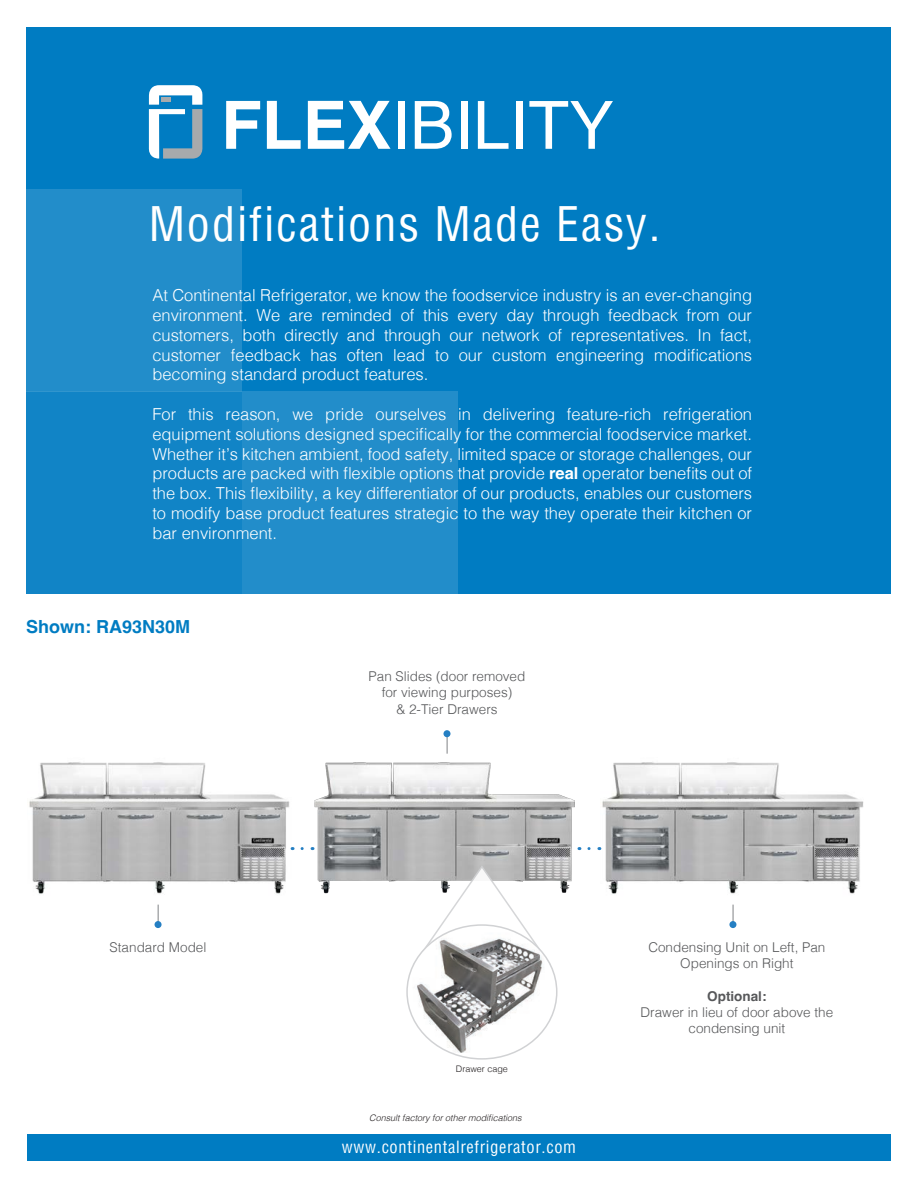
<style>
.page{position:relative;width:918px;height:1188px;background:#fff}
.page>*{position:absolute;margin:0;border:0;box-sizing:border-box;transform-origin:0 0}
.t1{font:66.6px "Helvetica";color:#fff}
.t2{font:condensed 46.5px "Helvetica";letter-spacing:.04em;color:#fff}
.t3{font:700 18px "Helvetica";color:#007cc2}
.t4{font:300 16.5px/19.8px "Helvetica";color:#fff;text-align:justify}
.t5{font:condensed 16.5px "Helvetica";letter-spacing:.04em;color:#fff}
.t6{font:300 13.5px/16.2px "Helvetica";color:#57585a;text-align:center}
.t7{font:700 13.5px "Helvetica";color:#57585a}
.t8{font:italic 300 9px "Helvetica";color:#231f20}
.t9{font:300 9px "Helvetica";color:#231f20}
.s1{font-weight:700}
</style>
<div class="page">
<div style="left:27px;top:1134px;width:864px;height:27px;background:#007cc2"></div>
<div style="left:26px;top:27px;width:864px;height:567px;background:#007cc2"></div>
<img style="left:312px;top:762px;width:270px;height:132px">
<img style="left:601px;top:762px;width:263px;height:132px">
<img style="left:29px;top:762px;width:266px;height:132px">
<svg style="left:302px;top:847px;width:11px;height:3px"></svg>
<svg style="left:589px;top:847px;width:11px;height:3px"></svg>
<svg style="left:158px;top:905px;width:1px;height:16px"></svg>
<div style="left:155px;top:921px;width:7px;height:7px;background:#257fc3;border-radius:50%"></div>
<svg style="left:733px;top:905px;width:1px;height:16px"></svg>
<div style="left:729px;top:921px;width:7px;height:7px;background:#257fc3;border-radius:50%"></div>
<svg style="left:447px;top:737px;width:1px;height:17px"></svg>
<div style="left:443px;top:730px;width:8px;height:7px;background:#257fc3;border-radius:50%"></div>
<div style="left:26px;top:189px;width:216px;height:202px;background:#228dca"></div>
<div style="left:26px;top:392px;width:216px;height:202px;background:#1184c6"></div>
<div style="left:242px;top:392px;width:216px;height:202px;background:#228dca"></div>
<svg style="left:149px;top:85px;width:53px;height:74px"></svg>
<hr style="left:161px;top:98px;width:10px;height:4px;background:#a7aaac">
<svg style="left:411px;top:865px;width:142px;height:101px"></svg>
<svg style="left:407px;top:925px;width:150px;height:134px"></svg>
<img style="left:413px;top:933px;width:131px;height:120px">
<p class="t1" style="left:221px;top:74px;width:394px"><span class="s1">FLEX</span>IBILITY</p>
<p class="t2" style="left:149px;top:194px;width:513px">Modifications Made Easy.</p>
<p class="t4" style="left:152px;top:284px;width:601px">At Continental Refrigerator, we know the foodservice industry is an ever-changing environment. We are reminded of this every day through feedback from our customers, both directly and through our network of representatives. In fact, customer feedback has often lead to our custom engineering modifications becoming standard product features.</p>
<p class="t4" style="left:152px;top:403px;width:601px">For this reason, we pride ourselves in delivering feature-rich refrigeration equipment solutions designed specifically for the commercial foodservice market.<br>Whether it’s kitchen ambient, food safety, limited space or storage challenges, our products are packed with flexible options that provide <span class="s1">real</span> operator benefits out of the box. This flexibility, a key differentiator of our products, enables our customers to modify base product features strategic to the way they operate their kitchen or bar environment.</p>
<p class="t3" style="left:26px;top:615px;width:166px">Shown: RA93N30M</p>
<p class="t6" style="left:110px;top:938px;width:98px">Standard Model</p>
<p class="t6" style="left:369px;top:667px;width:158px">Pan Slides (door removed</p>
<p class="t6" style="left:382px;top:684px;width:132px">for viewing purposes)</p>
<p class="t6" style="left:396px;top:700px;width:103px">&amp; 2-Tier Drawers</p>
<p class="t9" style="left:456px;top:1061px;width:54px">Drawer cage</p>
<p class="t8" style="left:369px;top:1110px;width:154px">Consult factory for other modifications</p>
<p class="t5" style="left:342px;top:1136px;width:236px">www.continentalrefrigerator.com</p>
<p class="t6" style="left:648px;top:938px;width:179px">Condensing Unit on Left, Pan<br>Openings on Right</p>
<p class="t7" style="left:707px;top:988px;width:61px">Optional:</p>
<p class="t6" style="left:641px;top:1003px;width:194px">Drawer in lieu of door above the condensing unit</p>
</div>
